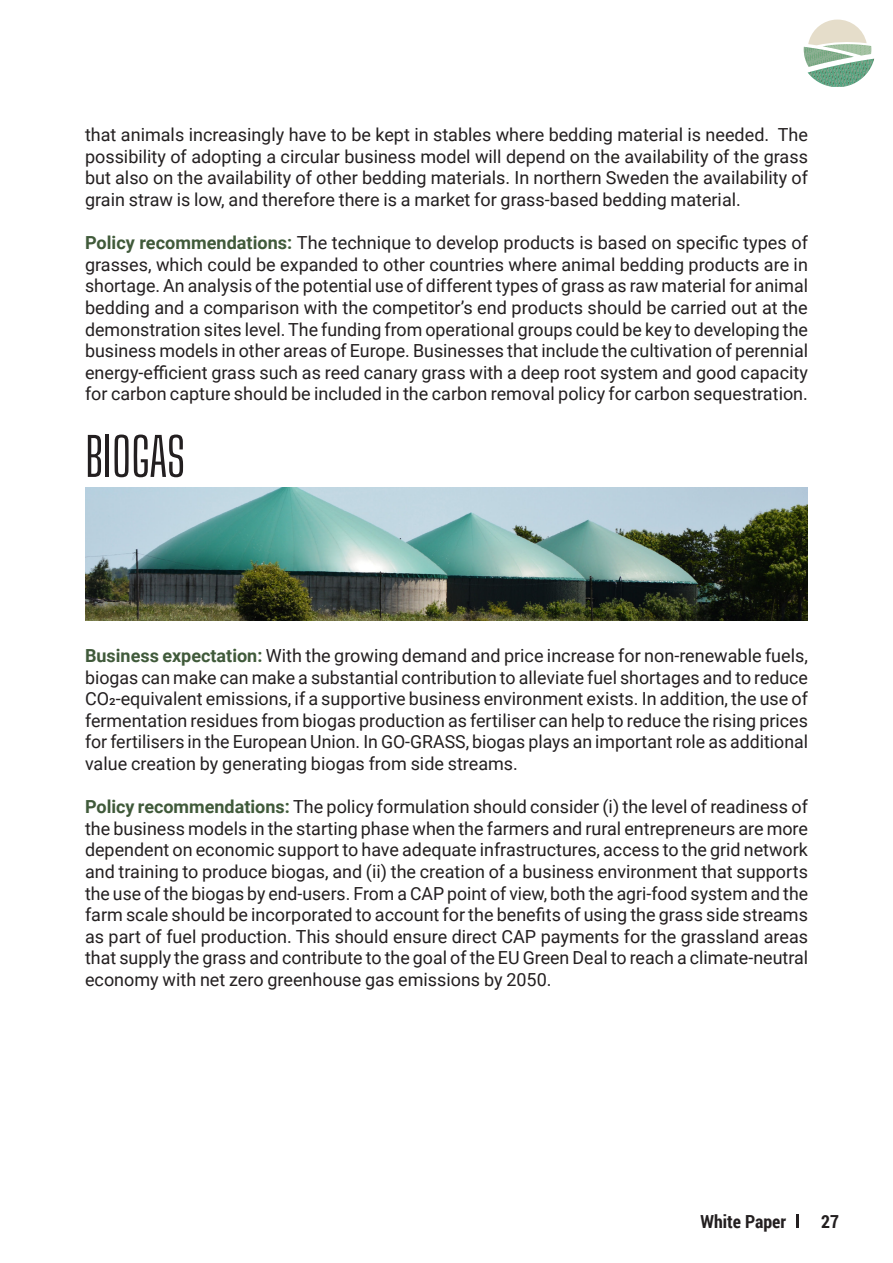
<style>
.page{position:relative;width:893px;height:1263px;background:#fff}
.page>*{position:absolute;margin:0;border:0;box-sizing:border-box;transform-origin:0 0}
.t1{font:52.5px "Big Shoulders Display";letter-spacing:-.005em;color:#231f20}
.Paragraph_Style_1{font:18px/21.6px "Roboto";color:#231f20;text-align:justify}
.t2{font:700 18px "Roboto Condensed";color:#231f20}
.s1{font-weight:700;color:#405a3a}
</style>
<div class="page">
<svg style="left:804px;top:20px;width:70px;height:67px"></svg>
<img style="left:85px;top:488px;width:723px;height:133px">
<svg style="left:796px;top:1214px;width:2px;height:14px"></svg>
<p class="Paragraph_Style_1" style="left:85px;top:123px;width:724px">that animals increasingly have to be kept in stables where bedding material is needed. The possibility of adopting a circular business model will depend on the availability of the grass but also on the availability of other bedding materials. In northern Sweden the availability of grain straw is low, and therefore there is a market for grass-based bedding material.</p>
<p class="Paragraph_Style_1" style="left:85px;top:231px;width:725px"><span class="s1">Policy recommendations:</span> The technique to develop products is based on specific types of grasses, which could be expanded to other countries where animal bedding products are in shortage. An analysis of the potential use of different types of grass as raw material for animal bedding and a comparison with the competitor’s end products should be carried out at the demonstration sites level. The funding from operational groups could be key to developing the business models in other areas of Europe. Businesses that include the cultivation of perennial energy-efficient grass such as reed canary grass with a deep root system and good capacity for carbon capture should be included in the carbon removal policy for carbon sequestration.</p>
<p class="t1" style="left:85px;top:424px;width:102px">BIOGAS</p>
<p class="Paragraph_Style_1" style="left:85px;top:644px;width:724px"><span class="s1">Business expectation:</span> With the growing demand and price increase for non-renewable fuels, biogas can make can make a substantial contribution to alleviate fuel shortages and to reduce CO2-equivalent emissions, if a supportive business environment exists. In addition, the use of fermentation residues from biogas production as fertiliser can help to reduce the rising prices for fertilisers in the European Union. In GO-GRASS, biogas plays an important role as additional value creation by generating biogas from side streams.</p>
<p class="Paragraph_Style_1" style="left:85px;top:795px;width:724px"><span class="s1">Policy recommendations:</span> The policy formulation should consider (i) the level of readiness of the business models in the starting phase when the farmers and rural entrepreneurs are more dependent on economic support to have adequate infrastructures, access to the grid network and training to produce biogas, and (ii) the creation of a business environment that supports the use of the biogas by end-users. From a CAP point of view, both the agri-food system and the farm scale should be incorporated to account for the benefits of using the grass side streams as part of fuel production. This should ensure direct CAP payments for the grassland areas that supply the grass and contribute to the goal of the EU Green Deal to reach a climate-neutral economy with net zero greenhouse gas emissions by 2050.</p>
<p class="t2" style="left:700px;top:1209px;width:87px">White Paper</p>
<p class="t2" style="left:821px;top:1209px;width:19px">27</p>
</div>
